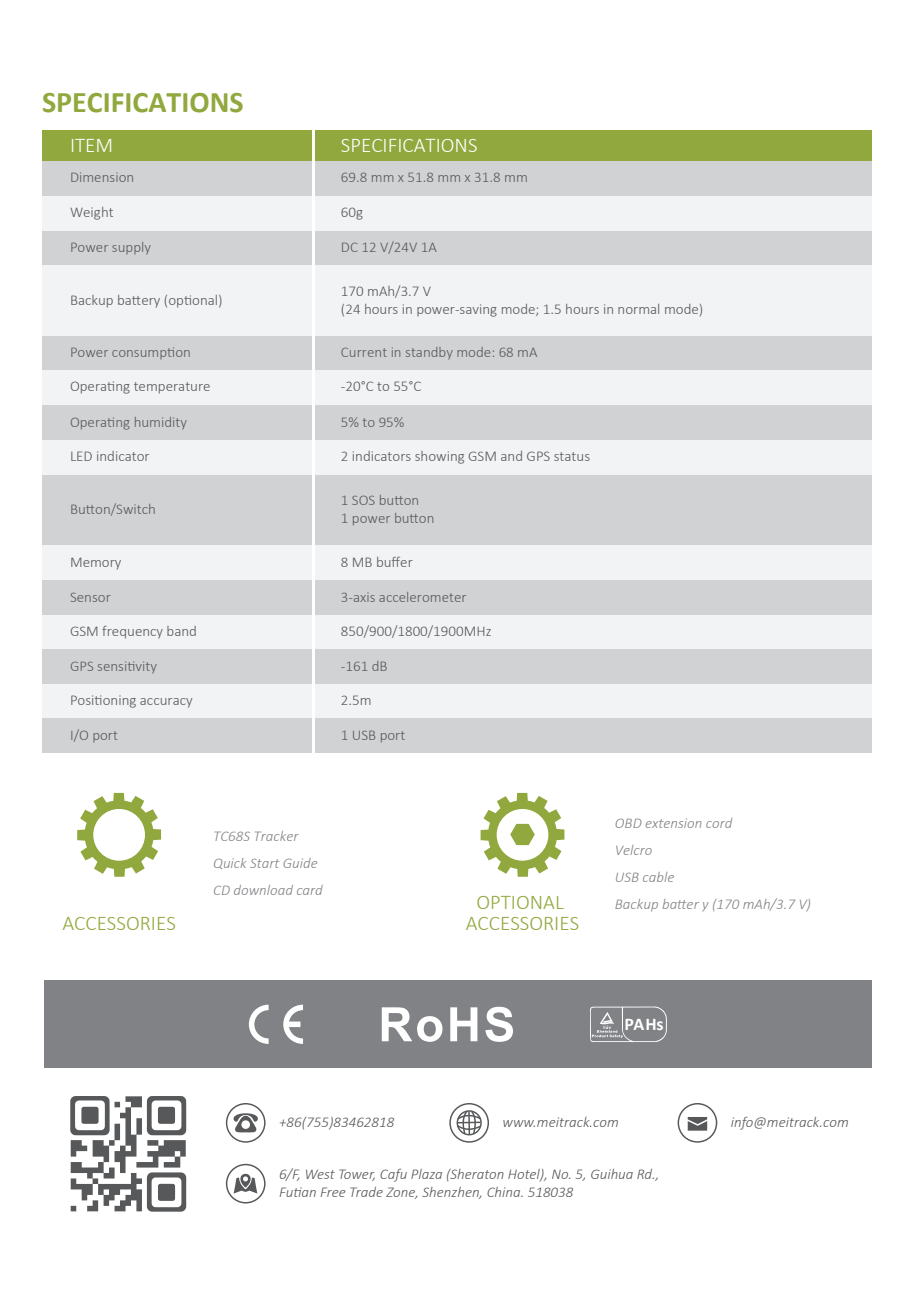
<style>
.page{position:relative;width:919px;height:1289px;background:#fff}
.page>*{position:absolute;margin:0;border:0;box-sizing:border-box;transform-origin:0 0}
.t1{font:700 30px "Calibri";color:#90a83d}
.t2{font:300 21px/21px "Calibri";color:#90a83d;text-align:center}
.t3{font:300 21px "Calibri";color:#fff}
.t4{font:700 17.85px "Calibri";color:#fff}
.t5{font:300 15px/18px "Calibri";color:#57585a}
.t6{font:italic 300 15px/18px "Calibri";color:#57585a}
.t7{font:italic 300 15px/27px "Calibri";color:#808285}
</style>
<div class="page">
<div style="left:315px;top:545px;width:556px;height:34px;background:#f2f3f4"></div>
<div style="left:42px;top:545px;width:269px;height:34px;background:#f2f3f4"></div>
<div style="left:315px;top:231px;width:556px;height:35px;background:#d1d2d4"></div>
<div style="left:315px;top:474px;width:556px;height:71px;background:#d1d2d4"></div>
<div style="left:42px;top:474px;width:269px;height:71px;background:#d1d2d4"></div>
<div style="left:42px;top:231px;width:269px;height:35px;background:#d1d2d4"></div>
<div style="left:315px;top:336px;width:556px;height:35px;background:#d1d2d4"></div>
<div style="left:42px;top:336px;width:269px;height:35px;background:#d1d2d4"></div>
<div style="left:315px;top:649px;width:556px;height:34px;background:#d1d2d4"></div>
<div style="left:315px;top:683px;width:556px;height:35px;background:#f2f3f4"></div>
<div style="left:315px;top:614px;width:556px;height:35px;background:#f2f3f4"></div>
<div style="left:42px;top:161px;width:269px;height:34px;background:#d1d2d4"></div>
<div style="left:315px;top:161px;width:556px;height:34px;background:#d1d2d4"></div>
<div style="left:42px;top:405px;width:269px;height:35px;background:#d1d2d4"></div>
<div style="left:315px;top:405px;width:556px;height:35px;background:#d1d2d4"></div>
<div style="left:42px;top:196px;width:269px;height:34px;background:#f2f3f4"></div>
<div style="left:315px;top:196px;width:556px;height:34px;background:#f2f3f4"></div>
<div style="left:42px;top:370px;width:269px;height:35px;background:#f2f3f4"></div>
<div style="left:315px;top:370px;width:556px;height:35px;background:#f2f3f4"></div>
<div style="left:42px;top:266px;width:269px;height:70px;background:#f2f3f4"></div>
<div style="left:315px;top:266px;width:556px;height:70px;background:#f2f3f4"></div>
<div style="left:42px;top:649px;width:269px;height:34px;background:#d1d2d4"></div>
<div style="left:42px;top:683px;width:269px;height:35px;background:#f2f3f4"></div>
<div style="left:315px;top:718px;width:556px;height:35px;background:#d1d2d4"></div>
<div style="left:42px;top:718px;width:269px;height:35px;background:#d1d2d4"></div>
<div style="left:42px;top:614px;width:269px;height:35px;background:#f2f3f4"></div>
<div style="left:315px;top:440px;width:556px;height:34px;background:#f2f3f4"></div>
<div style="left:42px;top:440px;width:269px;height:34px;background:#f2f3f4"></div>
<div style="left:315px;top:580px;width:556px;height:34px;background:#d1d2d4"></div>
<div style="left:42px;top:580px;width:269px;height:34px;background:#d1d2d4"></div>
<svg style="left:70px;top:1096px;width:116px;height:115px"></svg>
<svg style="left:226px;top:1163px;width:39px;height:40px"></svg>
<svg style="left:226px;top:1103px;width:39px;height:39px"></svg>
<svg style="left:449px;top:1103px;width:40px;height:39px"></svg>
<svg style="left:677px;top:1103px;width:40px;height:39px"></svg>
<div style="left:42px;top:130px;width:269px;height:31px;background:#90a83d"></div>
<div style="left:315px;top:130px;width:556px;height:31px;background:#90a83d"></div>
<div style="left:45px;top:980px;width:826px;height:87px;background:#808285"></div>
<svg style="left:77px;top:793px;width:84px;height:83px"></svg>
<svg style="left:480px;top:793px;width:84px;height:83px"></svg>
<svg style="left:249px;top:1004px;width:54px;height:39px"></svg>
<svg style="left:590px;top:1006px;width:76px;height:36px"></svg>
<svg style="left:382px;top:1006px;width:131px;height:35px"></svg>
<h1 class="t1" style="left:42px;top:83px;width:203px">SPECIFICATIONS</h1>
<h2 class="t3" style="left:70px;top:132px;width:45px">ITEM</h2>
<h2 class="t3" style="left:341px;top:132px;width:138px">SPECIFICATIONS</h2>
<p class="t5" style="left:70px;top:167px;width:66px">Dimension</p>
<p class="t5" style="left:70px;top:203px;width:45px">Weight</p>
<p class="t5" style="left:341px;top:167px;width:188px">69.8 mm x 51.8 mm x 31.8 mm</p>
<p class="t5" style="left:341px;top:203px;width:24px">60g</p>
<p class="t5" style="left:70px;top:238px;width:83px">Power supply</p>
<p class="t5" style="left:341px;top:238px;width:97px">DC 12 V/24V 1A</p>
<p class="t5" style="left:70px;top:291px;width:154px">Backup battery (optional)</p>
<p class="t5" style="left:70px;top:342px;width:122px">Power consumption</p>
<p class="t5" style="left:70px;top:377px;width:142px">Operating temperature</p>
<p class="t5" style="left:70px;top:413px;width:119px">Operating humidity</p>
<p class="t5" style="left:70px;top:447px;width:81px">LED indicator</p>
<p class="t5" style="left:70px;top:500px;width:87px">Button/Switch</p>
<p class="t5" style="left:70px;top:552px;width:53px">Memory</p>
<p class="t5" style="left:341px;top:282px;width:364px">170 mAh/3.7 V<br>(24 hours in power-saving mode; 1.5 hours in normal mode)</p>
<p class="t5" style="left:341px;top:342px;width:198px">Current in standby mode: 68 mA</p>
<p class="t5" style="left:341px;top:377px;width:82px">-20°C to 55°C</p>
<p class="t5" style="left:341px;top:413px;width:65px">5% to 95%</p>
<p class="t5" style="left:341px;top:447px;width:251px">2 indicators showing GSM and GPS status</p>
<p class="t5" style="left:341px;top:491px;width:95px">1 SOS button<br>1 power button</p>
<p class="t5" style="left:341px;top:552px;width:73px">8 MB buffer</p>
<p class="t5" style="left:70px;top:587px;width:42px">Sensor</p>
<p class="t5" style="left:341px;top:587px;width:127px">3-axis accelerometer</p>
<p class="t5" style="left:341px;top:622px;width:152px">850/900/1800/1900MHz</p>
<p class="t5" style="left:70px;top:622px;width:128px">GSM frequency band</p>
<p class="t5" style="left:70px;top:657px;width:88px">GPS sensitivity</p>
<p class="t5" style="left:70px;top:691px;width:124px">Positioning accuracy</p>
<p class="t5" style="left:341px;top:691px;width:32px">2.5m</p>
<p class="t5" style="left:70px;top:725px;width:50px">I/O port</p>
<p class="t5" style="left:341px;top:725px;width:66px">1 USB port</p>
<p class="t5" style="left:341px;top:657px;width:48px">-161 dB</p>
<h2 class="t2" style="left:62px;top:912px;width:115px">ACCESSORIES</h2>
<p class="t7" style="left:213px;top:822px;width:111px">TC68S Tracker<br>Quick Start Guide<br>CD download card</p>
<h2 class="t2" style="left:465px;top:891px;width:115px">OPTIONAL<br>ACCESSORIES</h2>
<p class="t7" style="left:615px;top:809px;width:198px">OBD extension cord<br>Velcro<br>USB cable<br>Backup batter y (170 mAh/3.7 V)</p>
<p class="t4" style="left:624px;top:1012px;width:41px">PAHs</p>
<p class="t6" style="left:279px;top:1112px;width:117px">+86(755)83462818</p>
<p class="t6" style="left:502px;top:1112px;width:118px">www.meitrack.com</p>
<p class="t6" style="left:730px;top:1112px;width:119px">info@meitrack.com</p>
<p class="t6" style="left:279px;top:1164px;width:382px">6/F, West Tower, Cafu Plaza (Sheraton Hotel), No. 5, Guihua Rd.,<br>Futian Free Trade Zone, Shenzhen, China. 518038</p>
</div>
